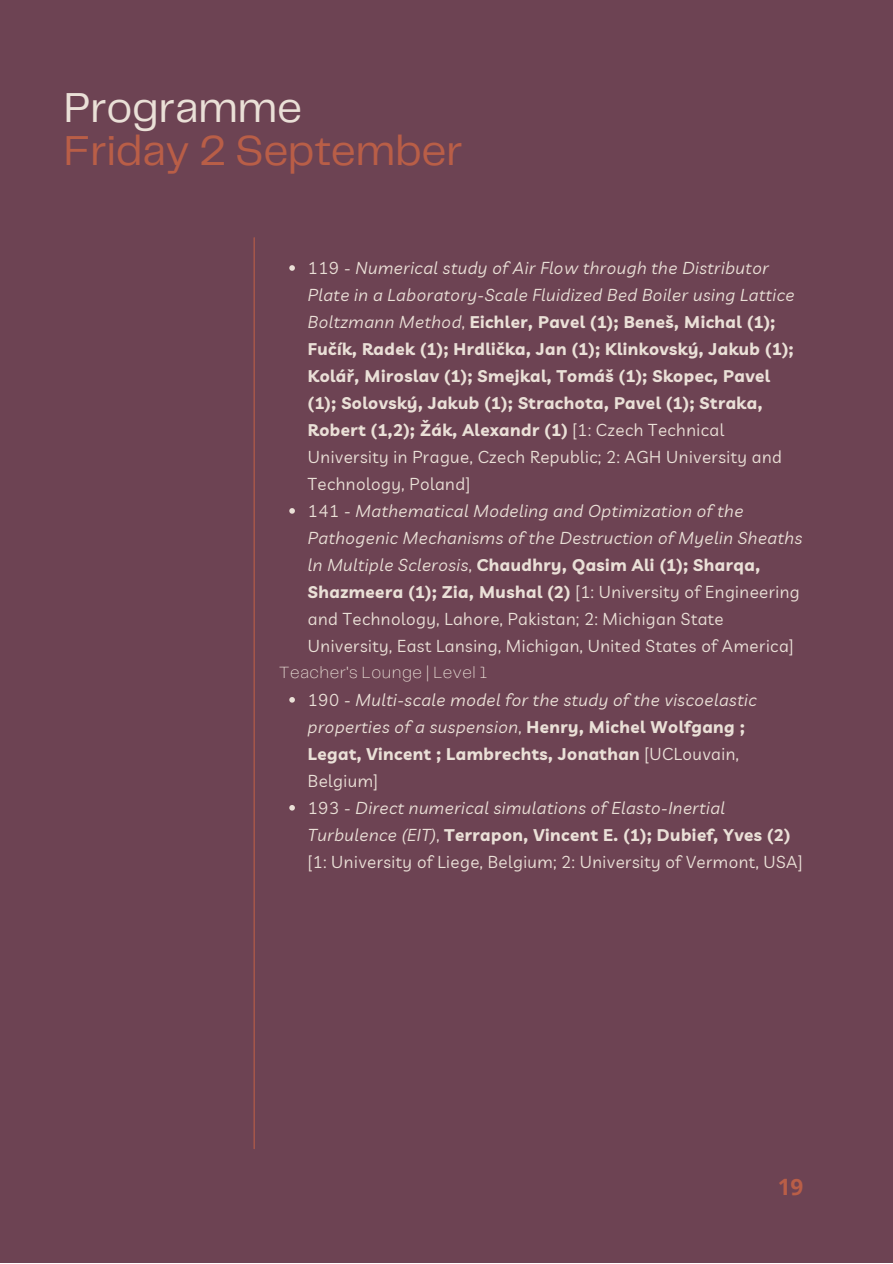
<style>
.page{position:relative;width:893px;height:1264px;background:#fff}
.page>*{position:absolute;margin:0;border:0;box-sizing:border-box;transform-origin:0 0}
.t1{font:43.5px "Telegraf";letter-spacing:-.01em;color:#b95e47}
.t2{font:43.5px "Telegraf";letter-spacing:-.01em;color:#eae0d7}
.t3{font:700 22.5px "Open Sans";color:#b95e47}
.t4{font:700 16.8px/27px "Livvic";letter-spacing:.03em;color:#eae0d7}
.t5{font:italic 16.8px/27px "Livvic";letter-spacing:.03em;color:#eae0d7}
.t6{font:200 16.8px "Telegraf";letter-spacing:.03em;color:#eae0d7}
.s1{font-weight:400}
.s2{font-weight:400;font-style:italic}
.s3{font-style:normal}
.s4{font-weight:700;font-style:normal}
</style>
<div class="page">
<div style="left:0;top:0;width:892px;height:1262px;background:#6d4353"></div>
<hr style="left:253px;top:238px;width:2px;height:910px;background:#b95e47">
<svg style="left:289px;top:265px;width:6px;height:6px"></svg>
<svg style="left:289px;top:508px;width:6px;height:5px"></svg>
<svg style="left:289px;top:697px;width:6px;height:5px"></svg>
<svg style="left:289px;top:805px;width:6px;height:5px"></svg>
<h1 class="t2" style="left:64px;top:89px;width:240px">Programme</h1>
<h1 class="t1" style="left:64px;top:132px;width:400px">Friday 2 September</h1>
<p class="t4" style="left:308px;top:254px;width:496px"><span class="s1">119 -</span> <span class="s2">Numerical study of Air Flow through the Distributor Plate in a Laboratory-Scale Fluidized Bed Boiler using Lattice Boltzmann Method</span><span class="s1">,</span> Eichler, Pavel (1); Beneš, Michal (1); Fučík, Radek (1); Hrdlička, Jan (1); Klinkovský, Jakub (1); Kolář, Miroslav (1); Smejkal, Tomáš (1); Skopec, Pavel (1); Solovský, Jakub (1); Strachota, Pavel (1); Straka, Robert (1,2); Žák, Alexandr (1) <span class="s1">[1: Czech Technical University in Prague, Czech Republic; 2: AGH University and Technology, Poland]<br>141 -</span> <span class="s2">Mathematical Modeling and Optimization of the Pathogenic Mechanisms of the Destruction of Myelin Sheaths ln Multiple Sclerosis</span><span class="s1">,</span> Chaudhry, Qasim Ali (1); Sharqa, Shazmeera (1); Zia, Mushal (2) <span class="s1">[1: University of Engineering and Technology, Lahore, Pakistan; 2: Michigan State University, East Lansing, Michigan, United States of America]</span></p>
<p class="t5" style="left:308px;top:686px;width:496px"><span class="s3">190 -</span> Multi-scale model for the study of the viscoelastic properties of a suspension<span class="s3">,</span> <span class="s4">Henry, Michel Wolfgang ;<br>Legat, Vincent ; Lambrechts, Jonathan</span> <span class="s3">[UCLouvain, Belgium]<br>193 -</span> Direct numerical simulations of Elasto-Inertial Turbulence (EIT)<span class="s3">,</span> <span class="s4">Terrapon, Vincent E. (1); Dubief, Yves (2) </span><span class="s3">[1: University of Liege, Belgium; 2: University of Vermont, USA]</span></p>
<p class="t6" style="left:279px;top:665px;width:209px">Teacher's Lounge | Level 1</p>
<h2 class="t3" style="left:777px;top:1170px;width:27px">19</h2>
</div>
